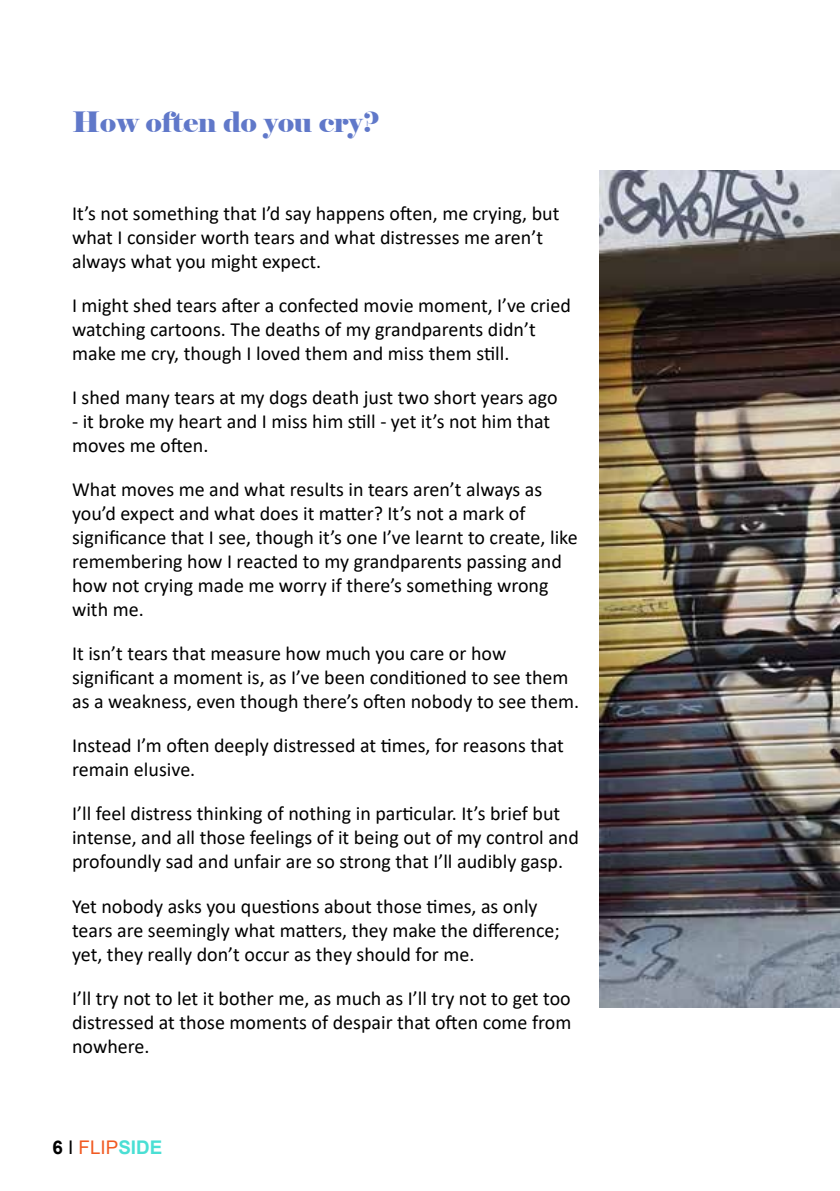
<style>
.page{position:relative;width:840px;height:1191px;background:#fff}
.page>*{position:absolute;margin:0;border:0;box-sizing:border-box;transform-origin:0 0}
.t1{font:28px "Elephant";color:#6078c9}
.t2{font:20px/24px "Calibri";color:#000}
.t3{font:18.8px "Arial";color:#f15a22}
.s1{font-weight:700;color:#000}
.s2{color:#000}
.s3{font-weight:700;color:#4adfd4}
</style>
<div class="page">
<img style="left:599px;top:170px;width:240px;height:838px">
<h1 class="t1" style="left:72px;top:105px;width:309px">How often do you cry?</h1>
<p class="t2" style="left:72px;top:201px;width:488px">It’s not something that I’d say happens often, me crying, but what I consider worth tears and what distresses me aren’t always what you might expect.</p>
<p class="t2" style="left:72px;top:293px;width:500px">I might shed tears after a confected movie moment, I’ve cried watching cartoons. The deaths of my grandparents didn’t make me cry, though I loved them and miss them still.</p>
<p class="t2" style="left:72px;top:385px;width:487px">I shed many tears at my dogs death just two short years ago</p>
<p class="t2" style="left:72px;top:409px;width:479px">- it broke my heart and I miss him still - yet it’s not him that moves me often.</p>
<p class="t2" style="left:72px;top:477px;width:507px">What moves me and what results in tears aren’t always as you’d expect and what does it matter? It’s not a mark of significance that I see, though it’s one I’ve learnt to create, like remembering how I reacted to my grandparents passing and how not crying made me worry if there’s something wrong with me.</p>
<p class="t2" style="left:72px;top:641px;width:508px">It isn’t tears that measure how much you care or how significant a moment is, as I’ve been conditioned to see them as a weakness, even though there’s often nobody to see them.</p>
<p class="t2" style="left:72px;top:733px;width:493px">Instead I’m often deeply distressed at times, for reasons that remain elusive.</p>
<p class="t2" style="left:72px;top:801px;width:508px">I’ll feel distress thinking of nothing in particular. It’s brief but intense, and all those feelings of it being out of my control and profoundly sad and unfair are so strong that I’ll audibly gasp.</p>
<p class="t2" style="left:72px;top:893px;width:489px">Yet nobody asks you questions about those times, as only tears are seemingly what matters, they make the difference; yet, they really don’t occur as they should for me.</p>
<p class="t2" style="left:72px;top:985px;width:500px;text-align:justify">I’ll try not to let it bother me, as much as I’ll try not to get too distressed at those moments of despair that often come from nowhere.</p>
<p class="t3" style="left:52px;top:1134px;width:111px"><span class="s1">6</span> <span class="s2">I</span> FLIP<span class="s3">SIDE</span></p>
</div>
